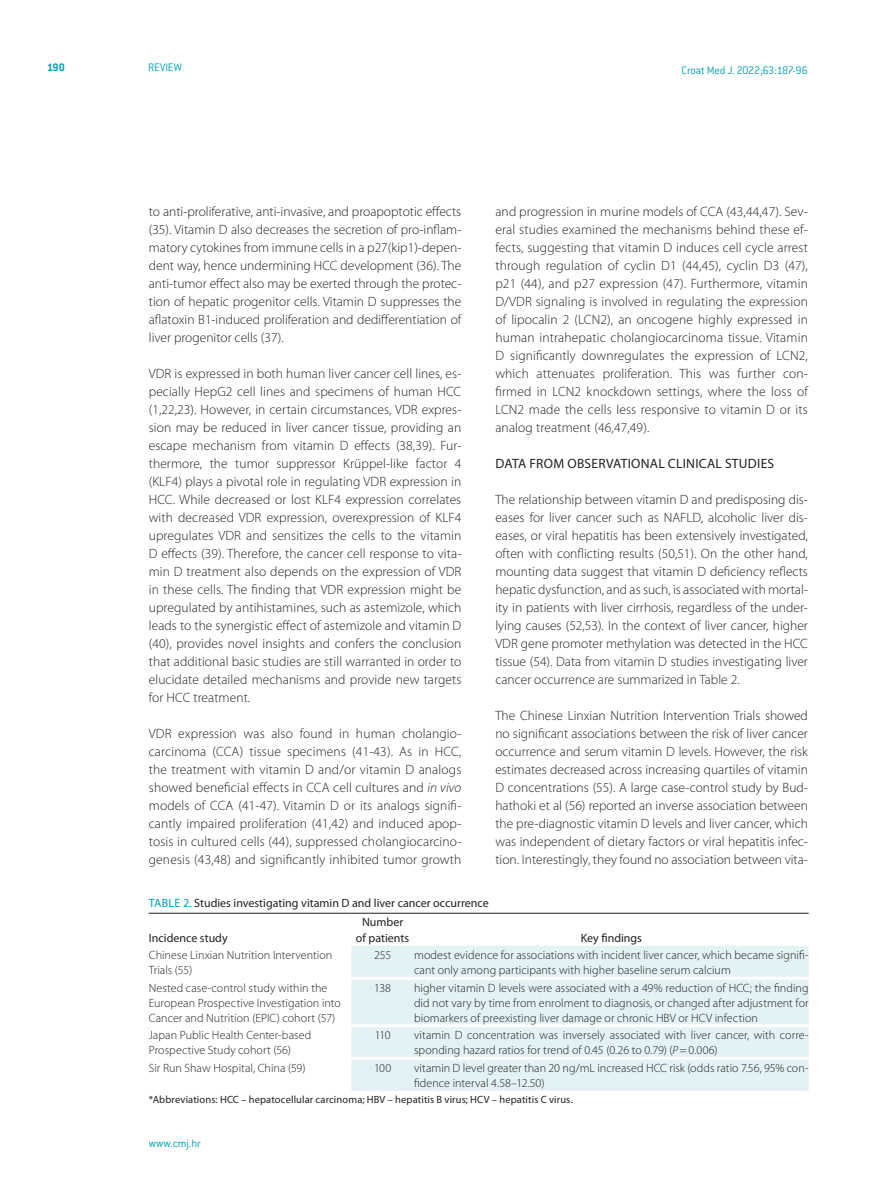
<style>
.page{position:relative;width:893px;height:1191px;background:#fff}
.page>*{position:absolute;margin:0;border:0;box-sizing:border-box;transform-origin:0 0}
.CMJ_-__body{font:300 13.5px/18px "Myriad Pro";color:#231f20;text-align:justify}
.CMJ_-_N2{font:13.5px "Myriad Pro";letter-spacing:.02em;color:#231f20}
.CMJ_-_table{font:300 12px/15px "Myriad Pro";letter-spacing:.005em;color:#231f20}
.CMJ_-_table_title_he{font:12px/15px "Myriad Pro";color:#231f20;text-align:center}
.t1{font:300 12px "ITC Conduit LTCE";letter-spacing:-.01em;color:#009fb4}
.t2{font:700 12px "ITC Conduit LTCE";color:#009fb4}
.CMJ_-_table_footnote{font:10.5px "Myriad Pro";letter-spacing:.01em;color:#231f20}
.s1{font-style:italic}
.s2{color:#009fb4}
</style>
<div class="page">
<div style="left:351px;top:946px;width:458px;height:144px;background:#e2f2f5"></div>
<hr style="left:351px;top:976px;width:63px;height:3px;background:#fff">
<hr style="left:414px;top:976px;width:395px;height:3px;background:#fff">
<hr style="left:351px;top:1024px;width:63px;height:3px;background:#fff">
<hr style="left:414px;top:1024px;width:395px;height:3px;background:#fff">
<hr style="left:351px;top:1056px;width:63px;height:3px;background:#fff">
<hr style="left:414px;top:1056px;width:395px;height:3px;background:#fff">
<hr style="left:149px;top:913px;width:202px;height:1px;background:#231f20">
<hr style="left:351px;top:913px;width:63px;height:1px;background:#231f20">
<hr style="left:414px;top:913px;width:395px;height:1px;background:#231f20">
<p class="t2" style="left:47px;top:60px;width:19px">190</p>
<p class="t1" style="left:148px;top:61px;width:35px">REVIEW</p>
<p class="t1" style="left:681px;top:63px;width:128px">Croat Med J. 2022;63:187-96</p>
<p class="CMJ_-__body" style="left:149px;top:202px;width:314px">to anti-proliferative, anti-invasive, and proapoptotic effects (35). Vitamin D also decreases the secretion of pro-inflam&shy;matory cytokines from immune cells in a p27(kip1)-depen&shy;dent way, hence undermining HCC development (36). The anti-tumor effect also may be exerted through the protec&shy;tion of hepatic progenitor cells. Vitamin D suppresses the aflatoxin B1-induced proliferation and dedifferentiation of liver progenitor cells (37).</p>
<p class="CMJ_-__body" style="left:149px;top:364px;width:314px">VDR is expressed in both human liver cancer cell lines, es&shy;pecially HepG2 cell lines and specimens of human HCC (1,22,23). However, in certain circumstances, VDR expres&shy;sion may be reduced in liver cancer tissue, providing an escape mechanism from vitamin D effects (38,39). Fur&shy;thermore, the tumor suppressor Krüppel-like factor 4 (KLF4) plays a pivotal role in regulating VDR expression in HCC. While decreased or lost KLF4 expression correlates with decreased VDR expression, overexpression of KLF4 upregulates VDR and sensitizes the cells to the vitamin D effects (39). Therefore, the cancer cell response to vita&shy;min D treatment also depends on the expression of VDR in these cells. The finding that VDR expression might be upregulated by antihistamines, such as astemizole, which leads to the synergistic effect of astemizole and vitamin D (40), provides novel insights and confers the conclusion that additional basic studies are still warranted in order to elucidate detailed mechanisms and provide new targets for HCC treatment.</p>
<p class="CMJ_-__body" style="left:149px;top:724px;width:314px">VDR expression was also found in human cholangio&shy;carcinoma (CCA) tissue specimens (41-43). As in HCC, the treatment with vitamin D and/or vitamin D analogs showed beneficial effects in CCA cell cultures and <span class="s1">in vivo </span>models of CCA (41-47). Vitamin D or its analogs signifi&shy;cantly impaired proliferation (41,42) and induced apop&shy;tosis in cultured cells (44), suppressed cholangiocarcino&shy;genesis (43,48) and significantly inhibited tumor growth</p>
<p class="CMJ_-__body" style="left:495px;top:202px;width:314px">and progression in murine models of CCA (43,44,47). Sev&shy;eral studies examined the mechanisms behind these ef&shy;fects, suggesting that vitamin D induces cell cycle arrest through regulation of cyclin D1 (44,45), cyclin D3 (47), p21 (44), and p27 expression (47). Furthermore, vitamin D/VDR signaling is involved in regulating the expression of lipocalin 2 (LCN2), an oncogene highly expressed in human intrahepatic cholangiocarcinoma tissue. Vitamin D significantly downregulates the expression of LCN2, which attenuates proliferation. This was further con&shy;firmed in LCN2 knockdown settings, where the loss of LCN2 made the cells less responsive to vitamin D or its analog treatment (46,47,49).</p>
<p class="CMJ_-_N2" style="left:495px;top:455px;width:9px">Data</p>
<p class="CMJ_-_N2" style="left:529px;top:455px;width:239px">from observational clinical studies</p>
<p class="CMJ_-__body" style="left:495px;top:490px;width:314px">The relationship between vitamin D and predisposing dis&shy;eases for liver cancer such as NAFLD, alcoholic liver dis&shy;eases, or viral hepatitis has been extensively investigated, often with conflicting results (50,51). On the other hand, mounting data suggest that vitamin D deficiency reflects hepatic dysfunction, and as such, is associated with mortal&shy;ity in patients with liver cirrhosis, regardless of the under&shy;lying causes (52,53). In the context of liver cancer, higher VDR gene promoter methylation was detected in the HCC tissue (54). Data from vitamin D studies investigating liver cancer occurrence are summarized in Table 2.</p>
<p class="CMJ_-__body" style="left:495px;top:706px;width:314px">The Chinese Linxian Nutrition Intervention Trials showed no significant associations between the risk of liver cancer occurrence and serum vitamin D levels. However, the risk estimates decreased across increasing quartiles of vitamin D concentrations (55). A large case-control study by Bud&shy;hathoki et al (56) reported an inverse association between the pre-diagnostic vitamin D levels and liver cancer, which was independent of dietary factors or viral hepatitis infec&shy;tion. Interestingly, they found no association between vita-</p>
<p class="CMJ_-_table_title_he" style="left:149px;top:895px;width:341px"><span class="s2">Table 2.</span> Studies investigating vitamin D and liver cancer occurrence</p>
<p class="CMJ_-_table_title_he" style="left:149px;top:929px;width:80px">I ncidence study</p>
<p class="CMJ_-_table_title_he" style="left:356px;top:914px;width:55px">Number of patients</p>
<p class="CMJ_-_table_title_he" style="left:581px;top:929px;width:63px">Key findings</p>
<p class="CMJ_-_table" style="left:149px;top:947px;width:185px">Chinese Linxian Nutrition Intervention<br>Trials (55)</p>
<p class="CMJ_-_table" style="left:374px;top:947px;width:19px">255</p>
<p class="CMJ_-_table" style="left:414px;top:947px;width:396px">modest evidence for associations with incident liver cancer, which became signifi&shy;cant only among participants with higher baseline serum calcium</p>
<p class="CMJ_-_table" style="left:149px;top:980px;width:194px">Nested case-control study within the<br>European Prospective Investigation into<br>Cancer and Nutrition (EPIC) cohort (57)</p>
<p class="CMJ_-_table" style="left:374px;top:980px;width:18px">138</p>
<p class="CMJ_-_table" style="left:414px;top:980px;width:396px;text-align:justify">higher vitamin D levels were associated with a 49% reduction of HCC; the finding did not vary by time from enrolment to diagnosis, or changed after adjustment for biomarkers of preexisting liver damage or chronic HBV or HCV infection</p>
<p class="CMJ_-_table" style="left:149px;top:1027px;width:164px">Japan Public Health Center-based<br>Prospective Study cohort (56)</p>
<p class="CMJ_-_table" style="left:375px;top:1027px;width:17px">110</p>
<p class="CMJ_-_table" style="left:414px;top:1027px;width:396px">vitamin D concentration was inversely associated with liver cancer, with corre&shy;sponding hazard ratios for trend of 0.45 (0.26 to 0.79) (<span class="s1">P</span>=0.006)</p>
<p class="CMJ_-_table" style="left:149px;top:1060px;width:158px">Sir Run Shaw Hospital, China (59)</p>
<p class="CMJ_-_table" style="left:374px;top:1060px;width:19px">100</p>
<p class="CMJ_-_table" style="left:414px;top:1060px;width:396px">vitamin D level greater than 20 ng/mL increased HCC risk (odds ratio 7.56, 95% con&shy;fidence interval 4.58–12.50)</p>
<p class="CMJ_-_table_footnote" style="left:149px;top:1093px;width:425px">*Abbreviations: HCC – hepatocellular carcinoma; HBV – hepatitis B virus; HCV – hepatitis C virus.</p>
<p class="t1" style="left:149px;top:1136px;width:54px">www.cmj.hr</p>
</div>
